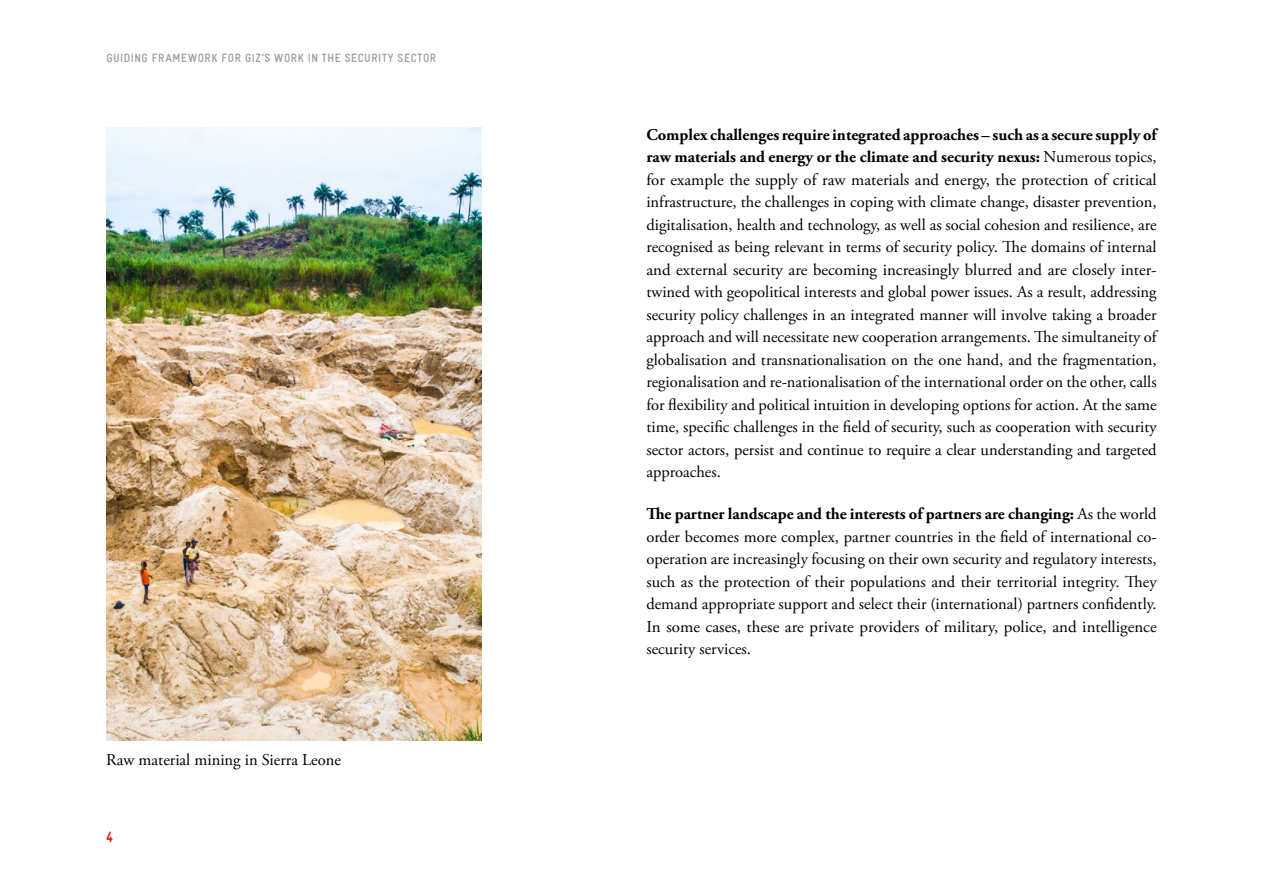
<style>
.page{position:relative;width:1263px;height:893px;background:#fff}
.page>*{position:absolute;margin:0;border:0;box-sizing:border-box;transform-origin:0 0}
.t1{font:16.5px/22.5px "Adobe Garamond Pro";color:#000;text-align:justify}
.t2{font:700 15px "Gravur Condensed Pro";color:#d40e13}
.t3{font:700 12px "Gravur Condensed Pro";letter-spacing:.05em;color:#9d9d9c}
.s1{font-weight:700}
</style>
<div class="page">
<img style="left:106px;top:128px;width:376px;height:613px">
<p class="t3" style="left:106px;top:51px;width:331px">GUIDING FRAMEWORK FOR GIZ’S WORK IN THE SECURITY SECTOR</p>
<p class="t1" style="left:106px;top:749px;width:236px">Raw material mining in Sierra Leone</p>
<p class="t2" style="left:106px;top:828px;width:9px">4</p>
<p class="t1" style="left:646px;top:124px;width:512px"><span class="s1">Complex challenges require integrated approaches – such as a secure supply of raw materials and energy or the climate and security nexus:</span> Numerous topics, for example the supply of raw materials and energy, the protection of critical infrastructure, the challenges in coping with climate change, disaster prevention, digitalisation, health and technology, as well as social cohesion and resilience, are recognised as being relevant in terms of security policy. The domains of internal and external security are becoming increasingly blurred and are closely inter&shy;twined with geopolitical interests and global power issues. As a result, addressing security policy challenges in an integrated manner will involve taking a broader approach and will necessitate new cooperation arrangements. The simultaneity of globalisation and transnationalisation on the one hand, and the fragmentation, regionalisation and re-nationalisation of the international order on the other, calls for flexibility and political intuition in developing options for action. At the same time, specific challenges in the field of security, such as cooperation with security sector actors, persist and continue to require a clear understanding and targeted approaches.</p>
<p class="t1" style="left:646px;top:503px;width:512px"><span class="s1">The partner landscape and the interests of partners are changing:</span> As the world order becomes more complex, partner countries in the field of international co&shy;operation are increasingly focusing on their own security and regulatory interests, such as the protection of their populations and their territorial integrity. They demand appropriate support and select their (international) partners confidently.<br>In some cases, these are private providers of military, police, and intelligence security services.</p>
</div>
